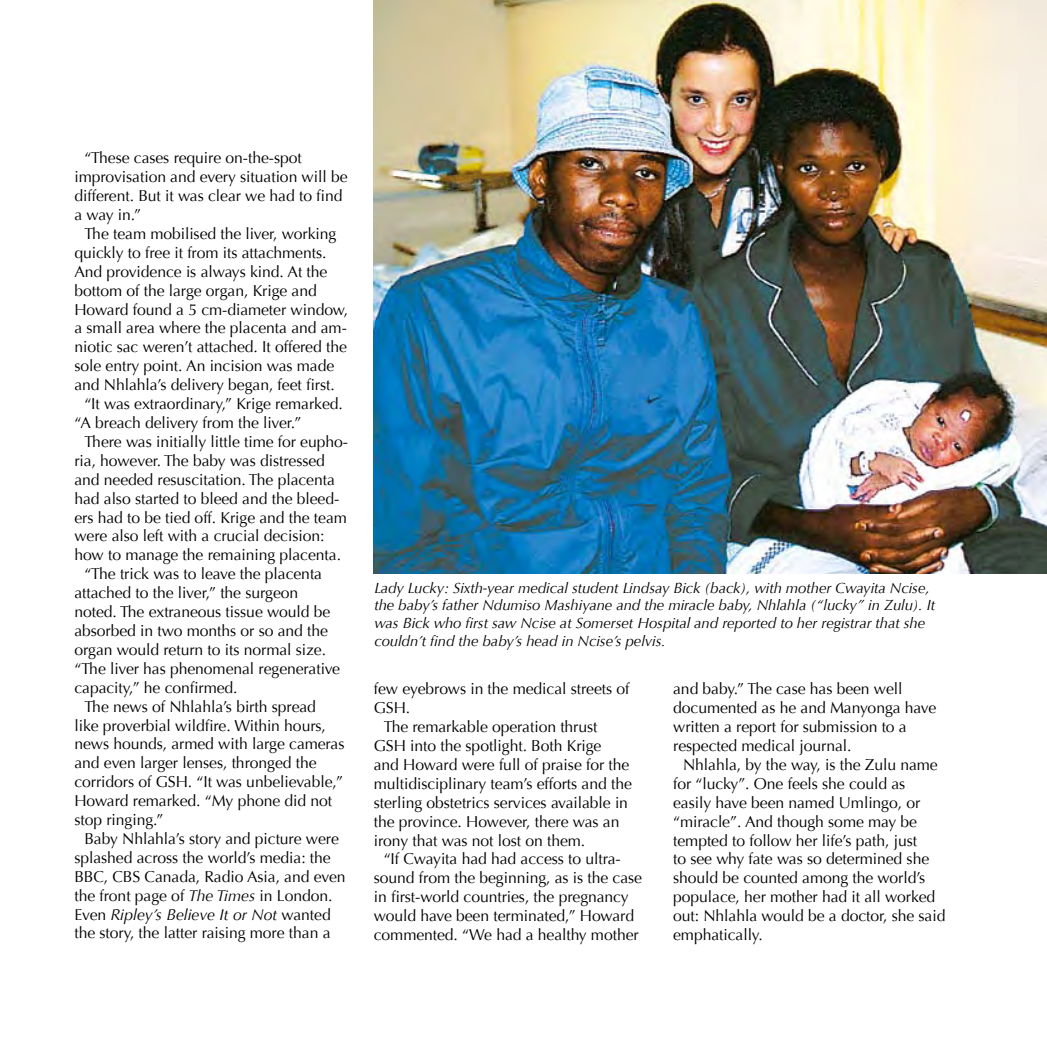
<style>
.page{position:relative;width:1047px;height:1047px;background:#fff}
.page>*{position:absolute;margin:0;border:0;box-sizing:border-box;transform-origin:0 0}
.t1{font:15.75px/18.9px "Optima";letter-spacing:-.005em;color:#000}
.t2{font:italic 15.75px "Optima";color:#000}
.t3{font:italic 14.88px/17.8px "Optima";letter-spacing:-.005em;color:#000}
.s1{font-style:italic}
.s2{font-style:normal}
</style>
<div class="page">
<img style="left:374px;top:0;width:673px;height:574px">
<p class="t1" style="left:74px;top:149px;width:275px;text-indent:10px">“These cases require on-the-spot improvisation and every situation will be different. But it was clear we had to find a way in.”</p>
<p class="t1" style="left:84px;top:224px;width:253px">The team mobilised the liver, working</p>
<p class="t1" style="left:74px;top:243px;width:253px">quickly to free it from its attachments.</p>
<p class="t1" style="left:74px;top:262px;width:255px">And providence is always kind. At the</p>
<p class="t1" style="left:74px;top:281px;width:244px">bottom of the large organ, Krige and</p>
<p class="t1" style="left:74px;top:300px;width:275px">Howard found a 5 cm-diameter window,</p>
<p class="t1" style="left:74px;top:319px;width:274px">a small area where the placenta and am-</p>
<p class="t1" style="left:74px;top:338px;width:274px">niotic sac weren’t attached. It offered the</p>
<p class="t1" style="left:74px;top:357px;width:261px">sole entry point. An incision was made</p>
<p class="t1" style="left:74px;top:376px;width:262px">and Nhlahla’s delivery began, feet first.</p>
<p class="t1" style="left:84px;top:394px;width:260px">“It was extraordinary,” Krige remarked.</p>
<p class="t1" style="left:74px;top:413px;width:228px">“A breach delivery from the liver.”</p>
<p class="t1" style="left:84px;top:432px;width:265px">There was initially little time for eupho-</p>
<p class="t1" style="left:74px;top:451px;width:252px">ria, however. The baby was distressed</p>
<p class="t1" style="left:74px;top:470px;width:262px">and needed resuscitation. The placenta</p>
<p class="t1" style="left:74px;top:489px;width:266px">had also started to bleed and the bleed-</p>
<p class="t1" style="left:74px;top:508px;width:274px">ers had to be tied off. Krige and the team</p>
<p class="t1" style="left:74px;top:527px;width:251px">were also left with a crucial decision:</p>
<p class="t1" style="left:74px;top:546px;width:268px">how to manage the remaining placenta.</p>
<p class="t1" style="left:84px;top:565px;width:239px">“The trick was to leave the placenta</p>
<p class="t1" style="left:74px;top:583px;width:225px">attached to the liver,” the surgeon</p>
<p class="t1" style="left:74px;top:602px;width:257px">noted. The extraneous tissue would be</p>
<p class="t1" style="left:74px;top:621px;width:255px">absorbed in two months or so and the</p>
<p class="t1" style="left:74px;top:640px;width:253px">organ would return to its normal size.</p>
<p class="t1" style="left:74px;top:659px;width:267px">“The liver has phenomenal regenerative</p>
<p class="t1" style="left:74px;top:678px;width:165px">capacity,” he confirmed.</p>
<p class="t1" style="left:84px;top:697px;width:233px">The news of Nhlahla’s birth spread</p>
<p class="t1" style="left:74px;top:716px;width:253px">like proverbial wildfire. Within hours,</p>
<p class="t1" style="left:74px;top:735px;width:272px">news hounds, armed with large cameras</p>
<p class="t1" style="left:74px;top:754px;width:244px">and even larger lenses, thronged the</p>
<p class="t1" style="left:74px;top:772px;width:270px">corridors of GSH. “It was unbelievable,”</p>
<p class="t1" style="left:74px;top:791px;width:259px">Howard remarked. “My phone did not</p>
<p class="t1" style="left:74px;top:810px;width:91px">stop ringing.”</p>
<p class="t1" style="left:84px;top:829px;width:256px">Baby Nhlahla’s story and picture were</p>
<p class="t1" style="left:74px;top:848px;width:258px">splashed across the world’s media: the</p>
<p class="t1" style="left:74px;top:867px;width:273px">BBC, CBS Canada, Radio Asia, and even</p>
<p class="t1" style="left:74px;top:886px;width:259px">the front page of <span class="s1">The Times</span> in London.</p>
<p class="t2" style="left:74px;top:905px;width:258px"><span class="s2">Even</span> Ripley’s Believe It or Not <span class="s2">wanted</span></p>
<p class="t1" style="left:74px;top:924px;width:258px">the story, the latter raising more than a</p>
<p class="t3" style="left:374px;top:579px;width:562px">Lady Lucky: Sixth-year medical student Lindsay Bick (back), with mother Cwayita Ncise, the baby’s father Ndumiso Mashiyane and the miracle baby, Nhlahla (“lucky” in Zulu). It was Bick who first saw Ncise at Somerset Hospital and reported to her registrar that she couldn’t find the baby’s head in Ncise’s pelvis.</p>
<p class="t1" style="left:374px;top:680px;width:257px">few eyebrows in the medical streets of</p>
<p class="t1" style="left:374px;top:698px;width:38px">GSH.</p>
<p class="t1" style="left:384px;top:717px;width:215px">The remarkable operation thrust</p>
<p class="t1" style="left:374px;top:736px;width:229px">GSH into the spotlight. Both Krige</p>
<p class="t1" style="left:374px;top:755px;width:257px">and Howard were full of praise for the</p>
<p class="t1" style="left:374px;top:774px;width:260px">multidisciplinary team’s efforts and the</p>
<p class="t1" style="left:374px;top:793px;width:256px">sterling obstetrics services available in</p>
<p class="t1" style="left:374px;top:812px;width:247px">the province. However, there was an</p>
<p class="t1" style="left:374px;top:831px;width:213px">irony that was not lost on them.</p>
<p class="t1" style="left:384px;top:850px;width:239px">“If Cwayita had had access to ultra-</p>
<p class="t1" style="left:374px;top:869px;width:270px">sound from the beginning, as is the case</p>
<p class="t1" style="left:374px;top:887px;width:256px">in first-world countries, the pregnancy</p>
<p class="t1" style="left:374px;top:906px;width:262px">would have been terminated,” Howard</p>
<p class="t1" style="left:374px;top:925px;width:266px">commented. “We had a healthy mother</p>
<p class="t1" style="left:673px;top:680px;width:265px">and baby.” The case has been well documented as he and Manyonga have written a report for submission to a respected medical journal.</p>
<p class="t1" style="left:673px;top:755px;width:274px;text-indent:10px">Nhlahla, by the way, is the Zulu name for “lucky”. One feels she could as easily have been named Umlingo, or “miracle”. And though some may be tempted to follow her life’s path, just<br>to see why fate was so determined she should be counted among the world’s populace, her mother had it all worked out: Nhlahla would be a doctor, she said emphatically.</p>
</div>
